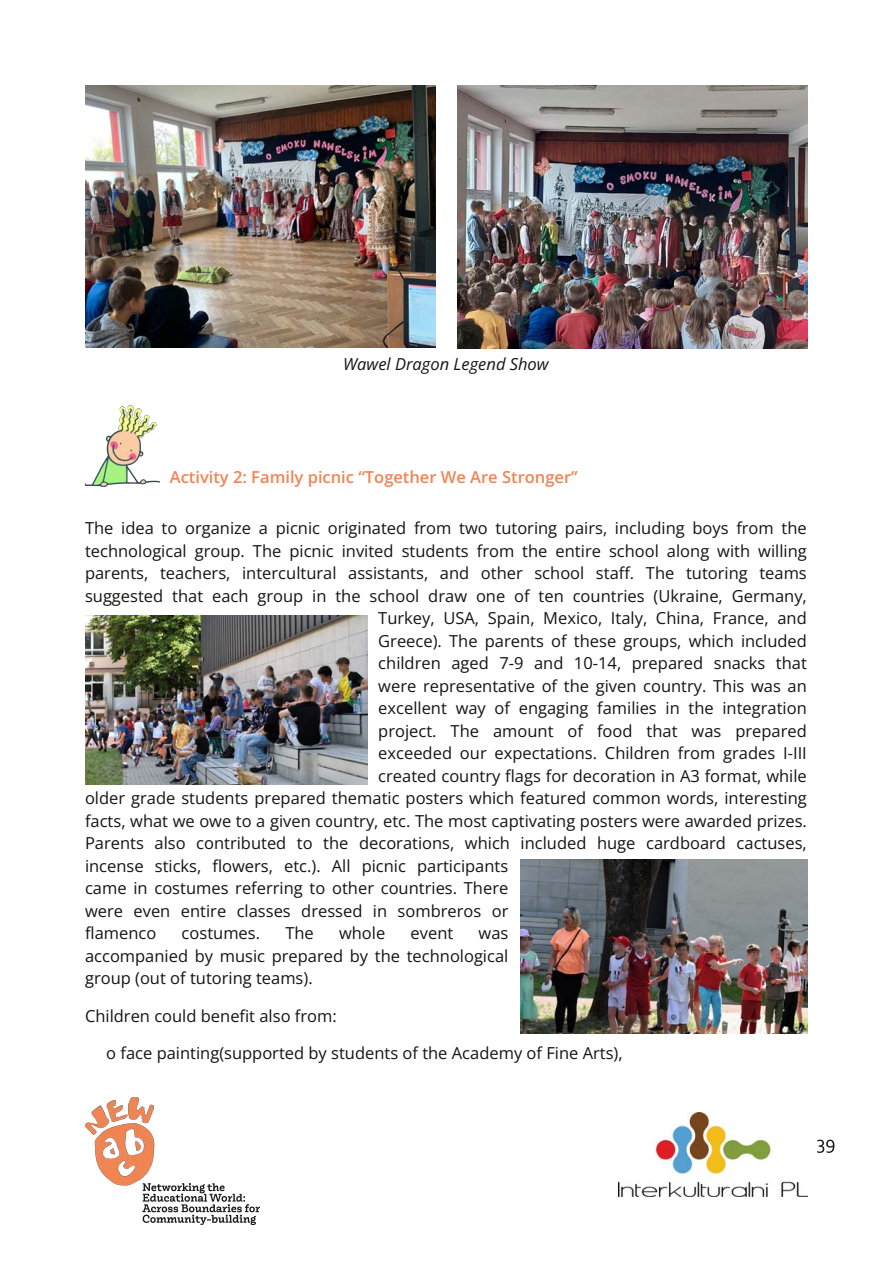
<style>
.page{position:relative;width:893px;height:1263px;background:#fff}
.page>*{position:absolute;margin:0;border:0;box-sizing:border-box;transform-origin:0 0}
.t1{font:16.5px/22.5px "Open Sans";color:#161413;text-align:justify}
.t2{font:600 16.5px "Open Sans";color:#f18354}
.t3{font:italic 16.5px "Open Sans";color:#161413}
</style>
<div class="page">
<img style="left:85px;top:1097px;width:174px;height:128px">
<svg style="left:817px;top:1140px;width:17px;height:13px"></svg>
<img style="left:618px;top:1112px;width:190px;height:84px">
<img style="left:85px;top:85px;width:351px;height:263px">
<img style="left:457px;top:85px;width:351px;height:263px">
<img style="left:85px;top:405px;width:74px;height:81px">
<img style="left:520px;top:860px;width:288px;height:173px">
<img style="left:85px;top:616px;width:283px;height:168px">
<p class="t3" style="left:343px;top:352px;width:207px">Wawel Dragon Legend Show</p>
<p class="t2" style="left:170px;top:465px;width:409px">Activity 2: Family picnic “Together We Are Stronger’’</p>
<p class="t1" style="left:85px;top:516px;width:723px">The idea to organize a picnic originated from two tutoring pairs, including boys from the</p>
<p class="t1" style="left:85px;top:539px;width:723px">technological group. The picnic invited students from the entire school along with willing</p>
<p class="t1" style="left:85px;top:561px;width:723px">parents, teachers, intercultural assistants, and other school staff. The tutoring teams</p>
<p class="t1" style="left:85px;top:584px;width:723px">suggested that each group in the school draw one of ten countries (Ukraine, Germany,</p>
<p class="t1" style="left:378px;top:606px;width:430px">Turkey, USA, Spain, Mexico, Italy, China, France, and</p>
<p class="t1" style="left:378px;top:629px;width:430px">Greece). The parents of these groups, which included</p>
<p class="t1" style="left:378px;top:651px;width:430px">children aged 7-9 and 10-14, prepared snacks that</p>
<p class="t1" style="left:378px;top:674px;width:430px">were representative of the given country. This was an</p>
<p class="t1" style="left:378px;top:696px;width:430px">excellent way of engaging families in the integration</p>
<p class="t1" style="left:378px;top:719px;width:430px">project. The amount of food that was prepared</p>
<p class="t1" style="left:378px;top:741px;width:430px">exceeded our expectations. Children from grades I-III</p>
<p class="t1" style="left:378px;top:764px;width:430px">created country flags for decoration in A3 format, while</p>
<p class="t1" style="left:85px;top:786px;width:723px">older grade students prepared thematic posters which featured common words, interesting</p>
<p class="t1" style="left:85px;top:809px;width:723px">facts, what we owe to a given country, etc. The most captivating posters were awarded prizes.</p>
<p class="t1" style="left:85px;top:831px;width:723px">Parents also contributed to the decorations, which included huge cardboard cactuses,</p>
<p class="t1" style="left:85px;top:854px;width:425px">incense sticks, flowers, etc.). All picnic participants</p>
<p class="t1" style="left:85px;top:876px;width:425px">came in costumes referring to other countries. There</p>
<p class="t1" style="left:85px;top:899px;width:425px">were even entire classes dressed in sombreros or</p>
<p class="t1" style="left:85px;top:921px;width:73px">flamenco</p>
<p class="t1" style="left:182px;top:921px;width:80px">costumes.</p>
<p class="t1" style="left:285px;top:921px;width:30px">The</p>
<p class="t1" style="left:339px;top:921px;width:48px">whole</p>
<p class="t1" style="left:411px;top:921px;width:44px">event</p>
<p class="t1" style="left:85px;top:921px;width:425px;text-indent:394px">was accompanied by music prepared by the technological group (out of tutoring teams).</p>
<p class="t1" style="left:85px;top:1004px;width:253px">Children could benefit also from:</p>
<p class="t1" style="left:106px;top:1041px;width:518px">o face painting(supported by students of the Academy of Fine Arts),</p>
</div>
